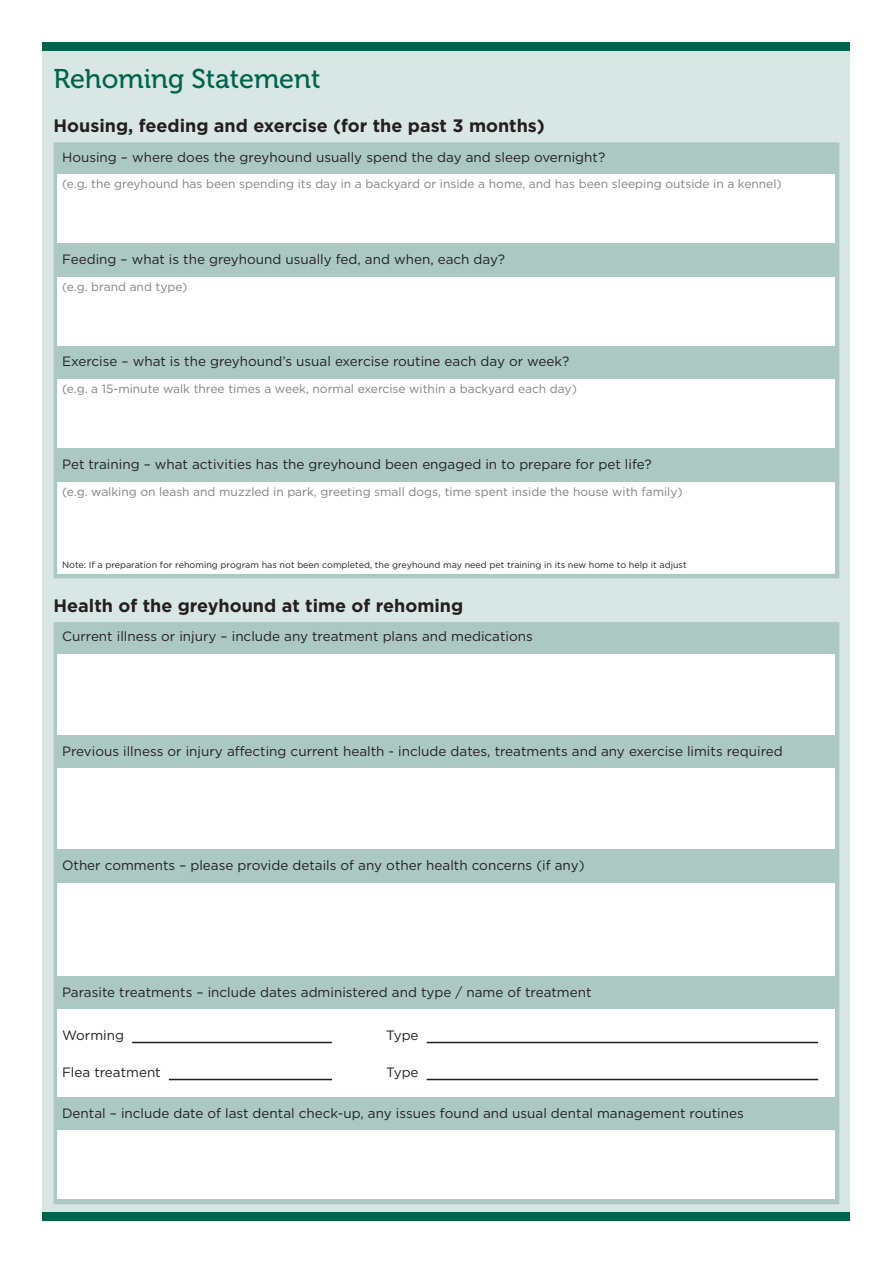
<style>
.page{position:relative;width:893px;height:1263px;background:#fff}
.page>*{position:absolute;margin:0;border:0;box-sizing:border-box;transform-origin:0 0}
.Form_Heading_A{font:27px "Museo 500";color:#00644d}
.Form_Heading_B{font:700 18px "Gotham";color:#231f20}
.Form_Body_Copy{font:13.5px "Gotham";color:#231f20}
.Form_Table{font:13.5px "Gotham";color:#231f20}
.Form_Table_Notes{font:12px "Gotham";color:#808285}
.Form_Table_Notes-2{font:9px "Gotham";color:#231f20}
</style>
<div class="page">
<div style="left:43px;top:43px;width:807px;height:1177px;background:#d9e7e4"></div>
<div style="left:43px;top:43px;width:807px;height:8px;background:#00644d"></div>
<div style="left:43px;top:1212px;width:807px;height:8px;background:#00644d"></div>
<div style="left:54px;top:142px;width:785px;height:436px;background:#abc9c2"></div>
<div style="left:58px;top:174px;width:777px;height:69px;background:#fff"></div>
<div style="left:58px;top:277px;width:777px;height:68px;background:#fff"></div>
<div style="left:58px;top:379px;width:777px;height:69px;background:#fff"></div>
<div style="left:58px;top:482px;width:777px;height:92px;background:#fff"></div>
<div style="left:54px;top:622px;width:785px;height:582px;background:#abc9c2"></div>
<div style="left:58px;top:654px;width:777px;height:81px;background:#fff"></div>
<div style="left:58px;top:769px;width:777px;height:80px;background:#fff"></div>
<div style="left:58px;top:883px;width:777px;height:92px;background:#fff"></div>
<div style="left:58px;top:1009px;width:777px;height:37px;background:#fff"></div>
<hr style="left:132px;top:1042px;width:200px;height:1px;background:#231f20">
<hr style="left:427px;top:1042px;width:391px;height:1px;background:#231f20">
<div style="left:58px;top:1046px;width:777px;height:51px;background:#fff"></div>
<hr style="left:169px;top:1079px;width:163px;height:1px;background:#231f20">
<hr style="left:427px;top:1079px;width:391px;height:1px;background:#231f20">
<div style="left:58px;top:1130px;width:777px;height:69px;background:#fff"></div>
<p class="Form_Heading_A" style="left:54px;top:64px;width:269px">Rehoming Statement</p>
<p class="Form_Heading_B" style="left:54px;top:114px;width:493px">Housing, feeding and exercise (for the past 3 months)</p>
<p class="Form_Body_Copy" style="left:62px;top:148px;width:545px">Housing – where does the greyhound usually spend the day and sleep overnight?</p>
<p class="Form_Table_Notes" style="left:62px;top:176px;width:721px">(e.g. the greyhound has been spending its day in a backyard or inside a home, and has been sleeping outside in a kennel)</p>
<p class="Form_Body_Copy" style="left:62px;top:251px;width:445px">Feeding – what is the greyhound usually fed, and when, each day?</p>
<p class="Form_Table_Notes" style="left:62px;top:279px;width:127px">(e.g. brand and type)</p>
<p class="Form_Body_Copy" style="left:62px;top:353px;width:509px">Exercise – what is the greyhound’s usual exercise routine each day or week?</p>
<p class="Form_Table_Notes" style="left:62px;top:381px;width:516px">(e.g. a 15-minute walk three times a week, normal exercise within a backyard each day)</p>
<p class="Form_Body_Copy" style="left:62px;top:455px;width:591px">Pet training – what activities has the greyhound been engaged in to prepare for pet life?</p>
<p class="Form_Table_Notes" style="left:62px;top:484px;width:622px">(e.g. walking on leash and muzzled in park, greeting small dogs, time spent inside the house with family)</p>
<p class="Form_Table_Notes-2" style="left:62px;top:559px;width:626px">Note: If a preparation for rehoming program has not been completed, the greyhound may need pet training in its new home to help it adjust</p>
<p class="Form_Heading_B" style="left:54px;top:593px;width:411px">Health of the greyhound at time of rehoming</p>
<p class="Form_Body_Copy" style="left:62px;top:628px;width:472px">Current illness or injury – include any treatment plans and medications</p>
<p class="Form_Body_Copy" style="left:62px;top:742px;width:722px">Previous illness or injury affecting current health - include dates, treatments and any exercise limits required</p>
<p class="Form_Body_Copy" style="left:62px;top:857px;width:524px">Other comments – please provide details of any other health concerns (if any)</p>
<p class="Form_Body_Copy" style="left:62px;top:983px;width:531px">Parasite treatments – include dates administered and type / name of treatment</p>
<p class="Form_Table" style="left:62px;top:1026px;width:63px">Worming</p>
<p class="Form_Table" style="left:386px;top:1026px;width:34px">Type</p>
<p class="Form_Table" style="left:62px;top:1063px;width:100px">Flea treatment</p>
<p class="Form_Table" style="left:386px;top:1063px;width:34px">Type</p>
<p class="Form_Body_Copy" style="left:62px;top:1104px;width:683px">Dental – include date of last dental check-up, any issues found and usual dental management routines</p>
</div>
